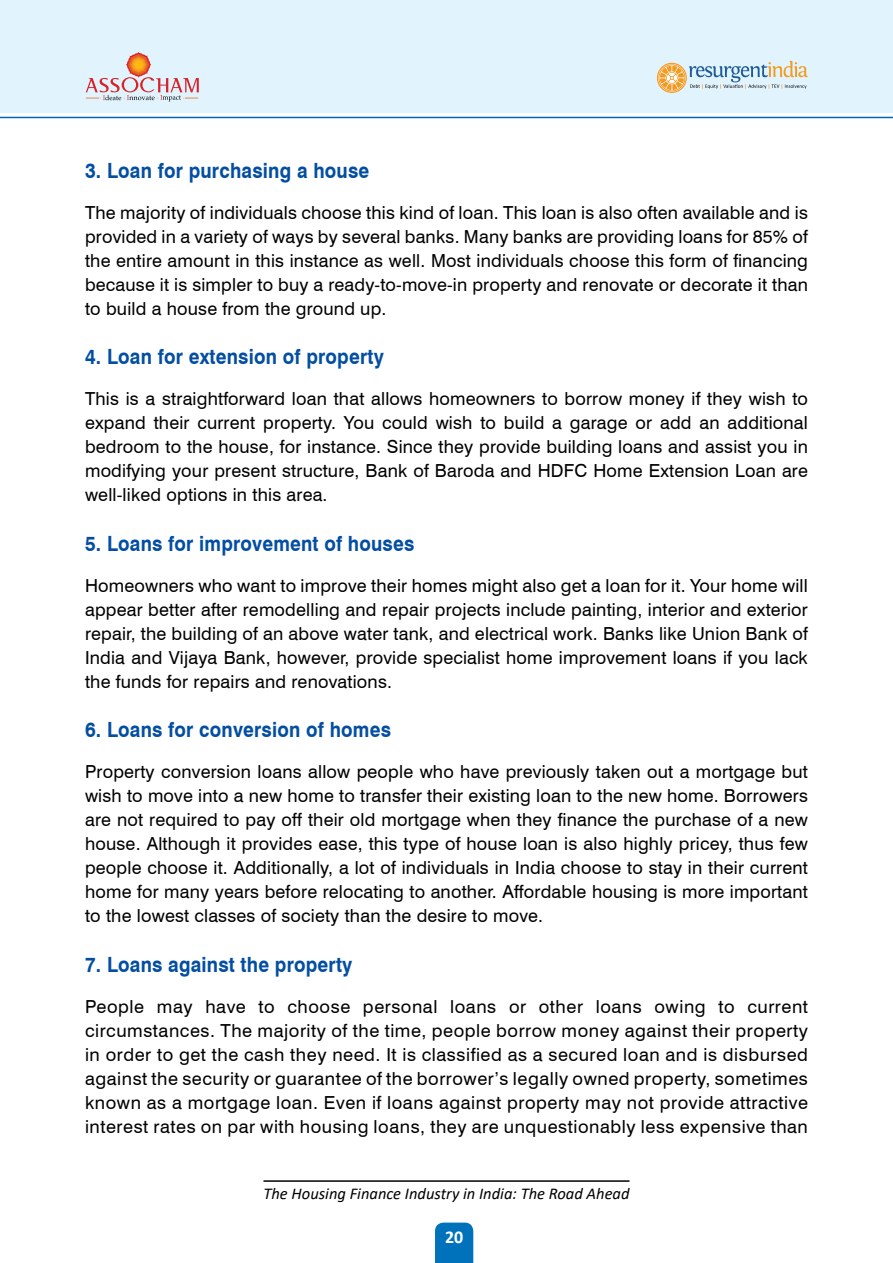
<style>
.page{position:relative;width:893px;height:1263px;background:#fff}
.page>*{position:absolute;margin:0;border:0;box-sizing:border-box;transform-origin:0 0}
.t1{font:700 21px "Swiss 721 BT";letter-spacing:.01em;color:#034ea2;scale:.9 1}
.t2{font:18px/24px "Swiss 721 BT";letter-spacing:.01em;color:#000;text-align:justify}
.t3{font:700 18px "Calibri";color:#fff}
.t4{font:italic 16.5px "Calibri";color:#000}
</style>
<div class="page">
<div style="left:0;top:0;width:893px;height:113px;background:#e1f4fd"></div>
<hr style="left:263px;top:1180px;width:366px;height:2px;background:#000">
<div style="left:435px;top:1222px;width:38px;height:41px;background:#0072bc"></div>
<svg style="left:86px;top:52px;width:113px;height:50px"></svg>
<svg style="left:657px;top:63px;width:30px;height:30px"></svg>
<svg style="left:658px;top:64px;width:28px;height:28px"></svg>
<svg style="left:660px;top:61px;width:148px;height:29px"></svg>
<div style="left:659px;top:65px;width:26px;height:26px;border:1px solid #f39a21;border-radius:50%"></div>
<hr style="left:0;top:117px;width:893px;height:1px;background:#0066b3">
<p class="t1" style="left:85px;top:156px;width:317px">3. Loan for purchasing a house</p>
<p class="t2" style="left:85px;top:199px;width:724px">The majority of individuals choose this kind of loan. This loan is also often available and is provided in a variety of ways by several banks. Many banks are providing loans for 85% of the entire amount in this instance as well. Most individuals choose this form of financing because it is simpler to buy a ready-to-move-in property and renovate or decorate it than to build a house from the ground up.</p>
<p class="t1" style="left:85px;top:342px;width:333px">4. Loan for extension of property</p>
<p class="t2" style="left:85px;top:386px;width:724px">This is a straightforward loan that allows homeowners to borrow money if they wish to expand their current property. You could wish to build a garage or add an additional bedroom to the house, for instance. Since they provide building loans and assist you in modifying your present structure, Bank of Baroda and HDFC Home Extension Loan are well-liked options in this area.</p>
<p class="t1" style="left:85px;top:529px;width:367px">5. Loans for improvement of houses</p>
<p class="t2" style="left:85px;top:572px;width:724px">Homeowners who want to improve their homes might also get a loan for it. Your home will appear better after remodelling and repair projects include painting, interior and exterior repair, the building of an above water tank, and electrical work. Banks like Union Bank of India and Vijaya Bank, however, provide specialist home improvement loans if you lack the funds for repairs and renovations.</p>
<p class="t1" style="left:85px;top:715px;width:341px">6. Loans for conversion of homes</p>
<p class="t2" style="left:85px;top:759px;width:724px">Property conversion loans allow people who have previously taken out a mortgage but wish to move into a new home to transfer their existing loan to the new home. Borrowers are not required to pay off their old mortgage when they finance the purchase of a new house. Although it provides ease, this type of house loan is also highly pricey, thus few people choose it. Additionally, a lot of individuals in India choose to stay in their current home for many years before relocating to another. Affordable housing is more important to the lowest classes of society than the desire to move.</p>
<p class="t1" style="left:85px;top:950px;width:299px">7. Loans against the property</p>
<p class="t2" style="left:85px;top:994px;width:724px">People may have to choose personal loans or other loans owing to current circumstances. The majority of the time, people borrow money against their property in order to get the cash they need. It is classified as a secured loan and is disbursed against the security or guarantee of the borrower’s legally owned property, sometimes known as a mortgage loan. Even if loans against property may not provide attractive interest rates on par with housing loans, they are unquestionably less expensive than</p>
<p class="t4" style="left:263px;top:1182px;width:368px">The Housing Finance Industry in India: The Road Ahead</p>
<p class="t3" style="left:445px;top:1224px;width:20px">20</p>
</div>
